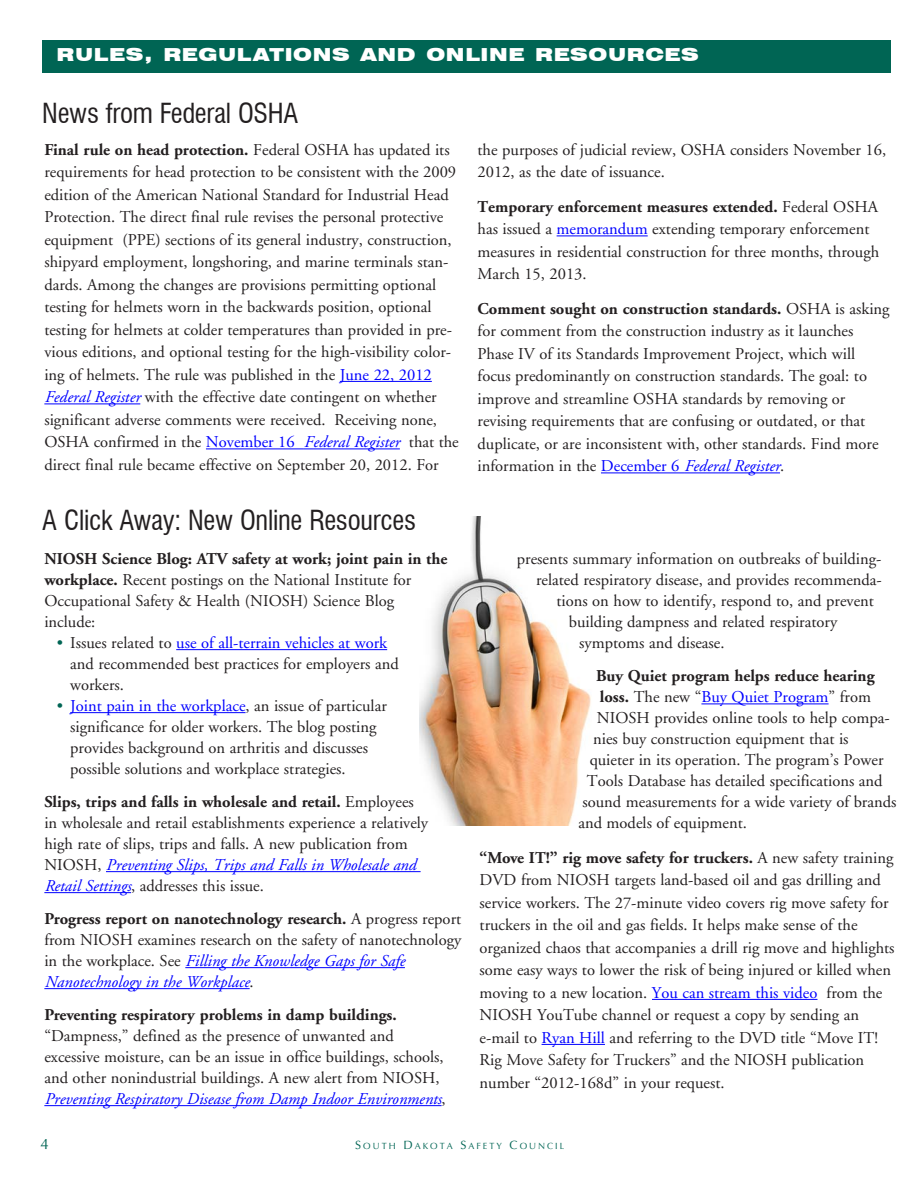
<style>
.page{position:relative;width:918px;height:1188px;background:#fff}
.page>*{position:absolute;margin:0;border:0;box-sizing:border-box;transform-origin:0 0}
.t1{font:27px "Swis 721 Cn BT";letter-spacing:-.01em;color:#231f20}
.t2{font:900 expanded 18px "Swiss 721 BT";letter-spacing:.04em;color:#fff}
.t3{font:16.5px/22.5px "Adobe Garamond";color:#231f20}
.t4{font:700 16.5px "Adobe Garamond";color:#231f20}
.t5{font:16.5px "Adobe Garamond";color:#00f}
.t6{font:15px "Optima LT Std";color:#006554}
.t7{font:9px "Optima LT Std";letter-spacing:.22em;color:#006554}
.s1{font-weight:700}
.s2{color:#00f}
.s3{font-style:italic;color:#00f}
.s4{color:#006554}
.s5{font-weight:700;color:#231f20}
.s6{color:#231f20}
.s7{font-size:12px}
</style>
<div class="page">
<div style="left:43px;top:40px;width:848px;height:33px;background:#006554"></div>
<img style="left:419px;top:517px;width:172px;height:309px">
<hr style="left:340px;top:381px;width:92px;height:1px;background:#00f">
<hr style="left:44px;top:403px;width:96px;height:1px;background:#00f">
<hr style="left:206px;top:448px;width:98px;height:1px;background:#00f">
<hr style="left:304px;top:448px;width:96px;height:1px;background:#00f">
<hr style="left:557px;top:235px;width:91px;height:1px;background:#00f">
<hr style="left:601px;top:472px;width:83px;height:1px;background:#00f">
<hr style="left:684px;top:472px;width:96px;height:1px;background:#00f">
<hr style="left:176px;top:649px;width:211px;height:1px;background:#00f">
<hr style="left:70px;top:712px;width:176px;height:1px;background:#00f">
<hr style="left:106px;top:871px;width:315px;height:1px;background:#00f">
<hr style="left:44px;top:892px;width:87px;height:1px;background:#00f">
<hr style="left:185px;top:967px;width:220px;height:1px;background:#00f">
<hr style="left:44px;top:988px;width:206px;height:1px;background:#00f">
<hr style="left:44px;top:1105px;width:398px;height:1px;background:#00f">
<hr style="left:701px;top:703px;width:128px;height:1px;background:#00f">
<hr style="left:652px;top:999px;width:165px;height:1px;background:#00f">
<hr style="left:542px;top:1044px;width:63px;height:1px;background:#00f">
<p class="t2" style="left:57px;top:44px;width:644px">RULES, REGULATIONS AND ONLINE RESOURCES</p>
<h1 class="t1" style="left:42px;top:97px;width:257px">News from Federal OSHA</h1>
<p class="t3" style="left:44px;top:139px;width:416px"><span class="s1">Final rule on head protection.</span> Federal OSHA has updated its requirements for head protection to be consistent with the 2009 edition of the American National Standard for Industrial Head Protection. The direct final rule revises the personal protective equipment (PPE) sections of its general industry, construction, shipyard employment, longshoring, and marine terminals stan&shy;dards. Among the changes are provisions permitting optional testing for helmets worn in the backwards position, optional testing for helmets at colder temperatures than provided in pre&shy;vious editions, and optional testing for the high-visibility color&shy;ing of helmets. The rule was published in the <span class="s2">June 22, 2012<br></span><span class="s3">Federal Register</span> with the effective date contingent on whether significant adverse comments were received. Receiving none, OSHA confirmed in the <span class="s2">November 16</span> <span class="s3">Federal Register</span> that the direct final rule became effective on September 20, 2012. For</p>
<p class="t3" style="left:478px;top:139px;width:410px">the purposes of judicial review, OSHA considers November 16,<br>2012, as the date of issuance.</p>
<p class="t3" style="left:478px;top:196px;width:403px"><span class="s1">Temporary enforcement measures extended.</span> Federal OSHA has issued a <span class="s2">memorandum</span> extending temporary enforcement measures in residential construction for three months, through March 15, 2013.</p>
<p class="t3" style="left:478px;top:298px;width:414px"><span class="s1">Comment sought on construction standards.</span> OSHA is asking for comment from the construction industry as it launches Phase IV of its Standards Improvement Project, which will focus predominantly on construction standards. The goal: to improve and streamline OSHA standards by removing or revising requirements that are confusing or outdated, or that duplicate, or are inconsistent with, other standards. Find more information in the <span class="s2">December 6</span> <span class="s3">Federal Register</span>.</p>
<h1 class="t1" style="left:42px;top:504px;width:375px">A Click Away: New Online Resources</h1>
<p class="t3" style="left:44px;top:549px;width:405px;line-height:21px"><span class="s1">NIOSH Science Blog: ATV safety at work; joint pain in the workplace.</span> Recent postings on the National Institute for Occupational Safety &amp; Health (NIOSH) Science Blog include:</p>
<p class="t3" style="left:70px;top:633px;width:330px;line-height:21px;text-indent:-13px"><span class="s4">•</span> Issues related to <span class="s2">use of all-terrain vehicles at work </span>and recommended best practices for employers and workers.</p>
<p class="t3" style="left:70px;top:696px;width:318px;line-height:21px;text-indent:-13px"><span class="s4">•</span> <span class="s2">Joint pain in the workplace</span>, an issue of particular significance for older workers. The blog posting provides background on arthritis and discusses possible solutions and workplace strategies.</p>
<p class="t3" style="left:44px;top:792px;width:385px;line-height:21px"><span class="s1">Slips, trips and falls in wholesale and retail.</span> Employees in wholesale and retail establishments experience a relatively high rate of slips, trips and falls. A new publication from NIOSH, <span class="s3">Preventing Slips, Trips and Falls in Wholesale and Retail Settings</span>, addresses this issue.</p>
<p class="t3" style="left:44px;top:909px;width:418px;line-height:21px"><span class="s1">Progress report on nanotechnology research.</span> A progress report from NIOSH examines research on the safety of nanotechnology in the workplace. See <span class="s3">Filling the Knowledge Gaps for Safe Nanotechnology in the Workplace</span>.</p>
<p class="t4" style="left:44px;top:1008px;width:354px">Preventing respiratory problems in damp buildings.</p>
<p class="t3" style="left:44px;top:1026px;width:403px;line-height:21px">“Dampness,” defined as the presence of unwanted and excessive moisture, can be an issue in office buildings, schools, and other nonindustrial buildings. A new alert from NIOSH, <span class="s3">Preventing Respiratory Disease from Damp Indoor Environments</span>,</p>
<p class="t3" style="left:517px;top:548px;width:366px">presents summary information on outbreaks of building-</p>
<p class="t3" style="left:536px;top:569px;width:347px">related respiratory disease, and provides recommenda-</p>
<p class="t3" style="left:556px;top:590px;width:319px">tions on how to identify, respond to, and prevent</p>
<p class="t3" style="left:569px;top:611px;width:270px">building dampness and related respiratory</p>
<p class="t3" style="left:579px;top:632px;width:147px">symptoms and disease.</p>
<p class="t4" style="left:596px;top:669px;width:280px">Buy Quiet program helps reduce hearing</p>
<p class="t5" style="left:600px;top:688px;width:273px"><span class="s5">loss.</span> <span class="s6">The new “</span>Buy Quiet Program<span class="s6">” from</span></p>
<p class="t3" style="left:597px;top:707px;width:294px">NIOSH provides online tools to help compa-</p>
<p class="t3" style="left:593px;top:728px;width:257px">nies buy construction equipment that is</p>
<p class="t3" style="left:590px;top:749px;width:295px">quieter in its operation. The program’s Power</p>
<p class="t3" style="left:587px;top:770px;width:297px">Tools Database has detailed specifications and</p>
<p class="t3" style="left:582px;top:791px;width:316px">sound measurements for a wide variety of brands</p>
<p class="t3" style="left:578px;top:812px;width:170px">and models of equipment.</p>
<p class="t3" style="left:480px;top:847px;width:416px"><span class="s1">“Move IT!” rig move safety for truckers.</span> A new safety training DVD from NIOSH targets land-based oil and gas drilling and service workers. The 27-minute video covers rig move safety for truckers in the oil and gas fields. It helps make sense of the organized chaos that accompanies a drill rig move and highlights some easy ways to lower the risk of being injured or killed when moving to a new location. <span class="s2">You can stream this video</span> from the NIOSH YouTube channel or request a copy by sending an e-mail to <span class="s2">Ryan Hill</span> and referring to the DVD title “Move IT!<br>Rig Move Safety for Truckers” and the NIOSH publication number “2012-168d” in your request.</p>
<p class="t6" style="left:40px;top:1138px;width:10px">4</p>
<p class="t7" style="left:355px;top:1142px;width:210px"><span class="s7">S</span>OUTH <span class="s7">D</span>AKOTA <span class="s7">S</span>AFETY <span class="s7">C</span>OUNCIL</p>
</div>
